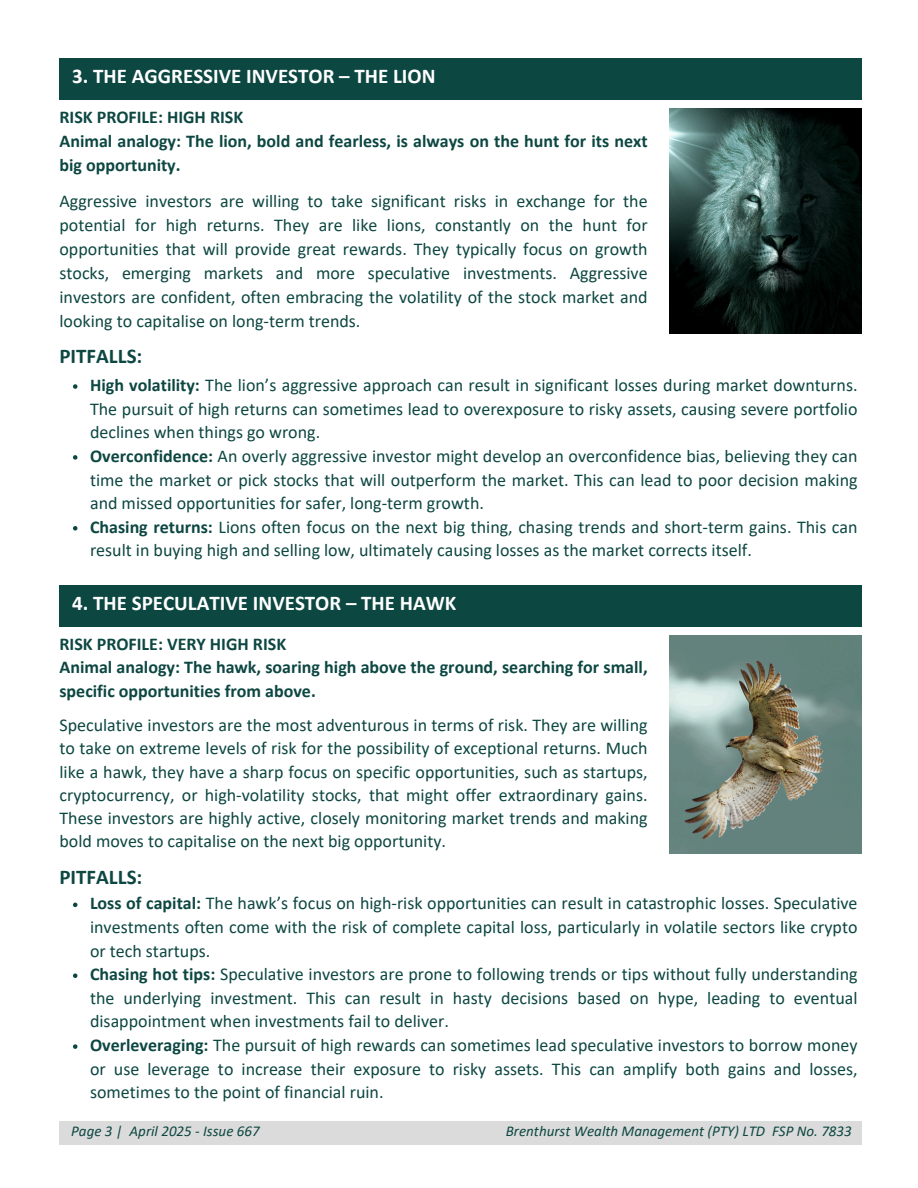
<style>
.page{position:relative;width:918px;height:1188px;background:#fff}
.page>*{position:absolute;margin:0;border:0;box-sizing:border-box;transform-origin:0 0}
.t1{font:700 21px "Calibri";color:#fff}
.t2{font:700 21px "Calibri";color:#0d4742}
.t3{font:18px/23.7px "Calibri";color:#0d4742;text-align:justify}
.t4{font:700 18px/24px "Calibri";color:#0d4742}
.t5{font:italic 15px "Calibri";color:#0d4742}
.s1{font-weight:700}
</style>
<div class="page">
<div style="left:59px;top:1121px;width:803px;height:23px;background:#dbdbdb"></div>
<div style="left:59px;top:58px;width:803px;height:41px;background:#0d4742"></div>
<img style="left:670px;top:108px;width:191px;height:225px">
<svg style="left:73px;top:384px;width:4px;height:5px"></svg>
<svg style="left:73px;top:455px;width:4px;height:5px"></svg>
<svg style="left:73px;top:526px;width:4px;height:5px"></svg>
<div style="left:59px;top:585px;width:803px;height:42px;background:#0d4742"></div>
<img style="left:670px;top:635px;width:191px;height:219px">
<svg style="left:73px;top:903px;width:4px;height:4px"></svg>
<svg style="left:73px;top:973px;width:4px;height:5px"></svg>
<svg style="left:73px;top:1044px;width:4px;height:5px"></svg>
<p class="t1" style="left:72px;top:67px;width:365px">3. THE AGGRESSIVE INVESTOR – THE LION</p>
<h1 class="t4" style="left:59px;top:107px;width:590px">RISK PROFILE: HIGH RISK<br>Animal analogy: The lion, bold and fearless, is always on the hunt for its next big opportunity.</h1>
<h2 class="t3" style="left:59px;top:191px;width:590px">Aggressive investors are willing to take significant risks in exchange for the potential for high returns. They are like lions, constantly on the hunt for opportunities that will provide great rewards. They typically focus on growth stocks, emerging markets and more speculative investments. Aggressive investors are confident, often embracing the volatility of the stock market and looking to capitalise on long-term trends.</h2>
<p class="t2" style="left:59px;top:347px;width:84px">PITFALLS:</p>
<h2 class="t3" style="left:90px;top:375px;width:769px"><span class="s1">High volatility:</span> The lion’s aggressive approach can result in significant losses during market downturns.<br>The pursuit of high returns can sometimes lead to overexposure to risky assets, causing severe portfolio declines when things go wrong.</h2>
<h3 class="t3" style="left:90px;top:446px;width:769px"><span class="s1">Overconfidence:</span> An overly aggressive investor might develop an overconfidence bias, believing they can time the market or pick stocks that will outperform the market. This can lead to poor decision making and missed opportunities for safer, long-term growth.</h3>
<p class="t3" style="left:90px;top:516px;width:769px"><span class="s1">Chasing returns:</span> Lions often focus on the next big thing, chasing trends and short-term gains. This can result in buying high and selling low, ultimately causing losses as the market corrects itself.</p>
<p class="t1" style="left:72px;top:595px;width:386px">4. THE SPECULATIVE INVESTOR – THE HAWK</p>
<p class="t4" style="left:59px;top:634px;width:590px;line-height:23.2px">RISK PROFILE: VERY HIGH RISK<br>Animal analogy: The hawk, soaring high above the ground, searching for small, specific opportunities from above.</p>
<p class="t3" style="left:59px;top:715px;width:590px;line-height:23.2px">Speculative investors are the most adventurous in terms of risk. They are willing to take on extreme levels of risk for the possibility of exceptional returns. Much like a hawk, they have a sharp focus on specific opportunities, such as startups, cryptocurrency, or high-volatility stocks, that might offer extraordinary gains.<br>These investors are highly active, closely monitoring market trends and making bold moves to capitalise on the next big opportunity.</p>
<p class="t2" style="left:59px;top:868px;width:84px">PITFALLS:</p>
<p class="t3" style="left:90px;top:893px;width:769px"><span class="s1">Loss of capital:</span> The hawk’s focus on high-risk opportunities can result in catastrophic losses. Speculative investments often come with the risk of complete capital loss, particularly in volatile sectors like crypto or tech startups.</p>
<h1 class="t3" style="left:90px;top:964px;width:769px"><span class="s1">Chasing hot tips:</span> Speculative investors are prone to following trends or tips without fully understanding the underlying investment. This can result in hasty decisions based on hype, leading to eventual disappointment when investments fail to deliver.</h1>
<p class="t3" style="left:90px;top:1035px;width:769px"><span class="s1">Overleveraging:</span> The pursuit of high rewards can sometimes lead speculative investors to borrow money or use leverage to increase their exposure to risky assets. This can amplify both gains and losses, sometimes to the point of financial ruin.</p>
<h1 class="t5" style="left:71px;top:1124px;width:190px">Page 3 | April 2025 - Issue 667</h1>
<p class="t5" style="left:506px;top:1124px;width:347px">Brenthurst Wealth Management (PTY) LTD FSP No. 7833</p>
</div>
